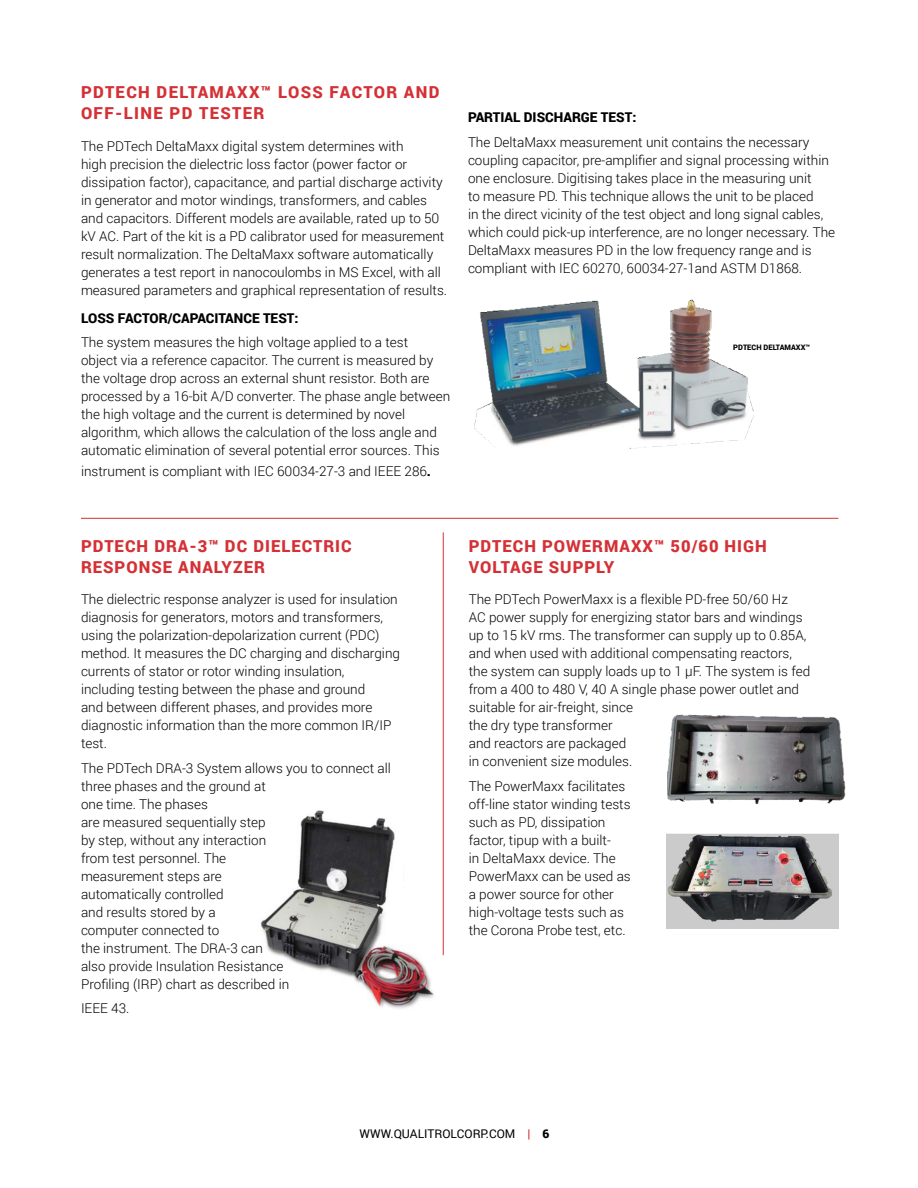
<style>
.page{position:relative;width:918px;height:1188px;background:#fff}
.page>*{position:absolute;margin:0;border:0;box-sizing:border-box;transform-origin:0 0}
.t1{font:900 16.5px/21px "Roboto";letter-spacing:.06em;color:#d43136}
.t2{font:900 16.5px/21px "Roboto";letter-spacing:.08em;color:#d43136}
.t3{font:300 13.5px/18px "Roboto";color:#000}
.t4{font:900 13.5px "Roboto";color:#000}
.t5{font:12px "Roboto";color:#000}
.t6{font:900 7.5px "Roboto";color:#000}
.s1{font-weight:900}
.s2{font-weight:700;color:#d43136}
</style>
<div class="page">
<hr style="left:81px;top:518px;width:757px;height:1px;background:#d43136">
<img style="left:474px;top:299px;width:280px;height:150px">
<img style="left:260px;top:810px;width:174px;height:199px">
<img style="left:668px;top:714px;width:177px;height:90px">
<img style="left:667px;top:833px;width:171px;height:95px">
<hr style="left:443px;top:532px;width:1px;height:423px;background:#d43136">
<p class="t2" style="left:81px;top:81px;width:360px">PDTECH DELTAMAXX™ LOSS FACTOR AND<br>OFF-LINE PD TESTER</p>
<p class="t3" style="left:81px;top:137px;width:368px">The PDTech DeltaMaxx digital system determines with<br>high precision the dielectric loss factor (power factor or dissipation factor), capacitance, and partial discharge activity in generator and motor windings, transformers, and cables and capacitors. Different models are available, rated up to 50 kV AC. Part of the kit is a PD calibrator used for measurement result normalization. The DeltaMaxx software automatically generates a test report in nanocoulombs in MS Excel, with all measured parameters and graphical representation of results.</p>
<p class="t4" style="left:81px;top:308px;width:219px">LOSS FACTOR/CAPACITANCE TEST:</p>
<p class="t3" style="left:81px;top:333px;width:371px">The system measures the high voltage applied to a test<br>object via a reference capacitor. The current is measured by the voltage drop across an external shunt resistor. Both are processed by a 16-bit A/D converter. The phase angle between the high voltage and the current is determined by novel algorithm, which allows the calculation of the loss angle and automatic elimination of several potential error sources. This</p>
<p class="t3" style="left:81px;top:462px;width:352px">instrument is compliant with IEC 60034-27-3 and IEEE 286<span class="s1">.</span></p>
<p class="t4" style="left:468px;top:108px;width:170px">PARTIAL DISCHARGE TEST:</p>
<p class="t3" style="left:468px;top:133px;width:369px">The DeltaMaxx measurement unit contains the necessary coupling capacitor, pre-amplifier and signal processing within one enclosure. Digitising takes place in the measuring unit<br>to measure PD. This technique allows the unit to be placed<br>in the direct vicinity of the test object and long signal cables, which could pick-up interference, are no longer necessary. The DeltaMaxx measures PD in the low frequency range and is compliant with IEC 60270, 60034-27-1and ASTM D1868.</p>
<p class="t6" style="left:733px;top:342px;width:78px">PDTECH DELTAMAXX™</p>
<p class="t1" style="left:81px;top:535px;width:272px">PDTECH DRA-3™ DC DIELECTRIC<br>RESPONSE ANALYZER</p>
<p class="t3" style="left:81px;top:590px;width:321px">The dielectric response analyzer is used for insulation diagnosis for generators, motors and transformers, using the polarization-depolarization current (PDC) method. It measures the DC charging and discharging currents of stator or rotor winding insulation, including testing between the phase and ground<br>and between different phases, and provides more diagnostic information than the more common IR/IP test.</p>
<p class="t3" style="left:81px;top:759px;width:311px">The PDTech DRA-3 System allows you to connect all three phases and the ground at<br>one time. The phases<br>are measured sequentially step<br>by step, without any interaction<br>from test personnel. The<br>measurement steps are<br>automatically controlled<br>and results stored by a<br>computer connected to<br>the instrument. The DRA-3 can<br>also provide Insulation Resistance<br>Profiling (IRP) chart as described in</p>
<p class="t3" style="left:81px;top:999px;width:50px">IEEE 43.</p>
<p class="t1" style="left:469px;top:535px;width:299px">PDTECH POWERMAXX™ 50/60 HIGH<br>VOLTAGE SUPPLY</p>
<p class="t3" style="left:469px;top:590px;width:343px">The PDTech PowerMaxx is a flexible PD-free 50/60 Hz<br>AC power supply for energizing stator bars and windings up to 15 kV rms. The transformer can supply up to 0.85A, and when used with additional compensating reactors, the system can supply loads up to 1 μF. The system is fed from a 400 to 480 V, 40 A single phase power outlet and suitable for air-freight, since<br>the dry type transformer<br>and reactors are packaged<br>in convenient size modules.</p>
<p class="t3" style="left:469px;top:776px;width:164px">The PowerMaxx facilitates off-line stator winding tests such as PD, dissipation factor, tipup with a built-<br>in DeltaMaxx device. The<br>PowerMaxx can be used as a power source for other high-voltage tests such as the Corona Probe test, etc.</p>
<p class="t5" style="left:360px;top:1125px;width:191px">WWW.QUALITROLCORP.COM <span class="s2">|</span> <span class="s1">6</span></p>
</div>
